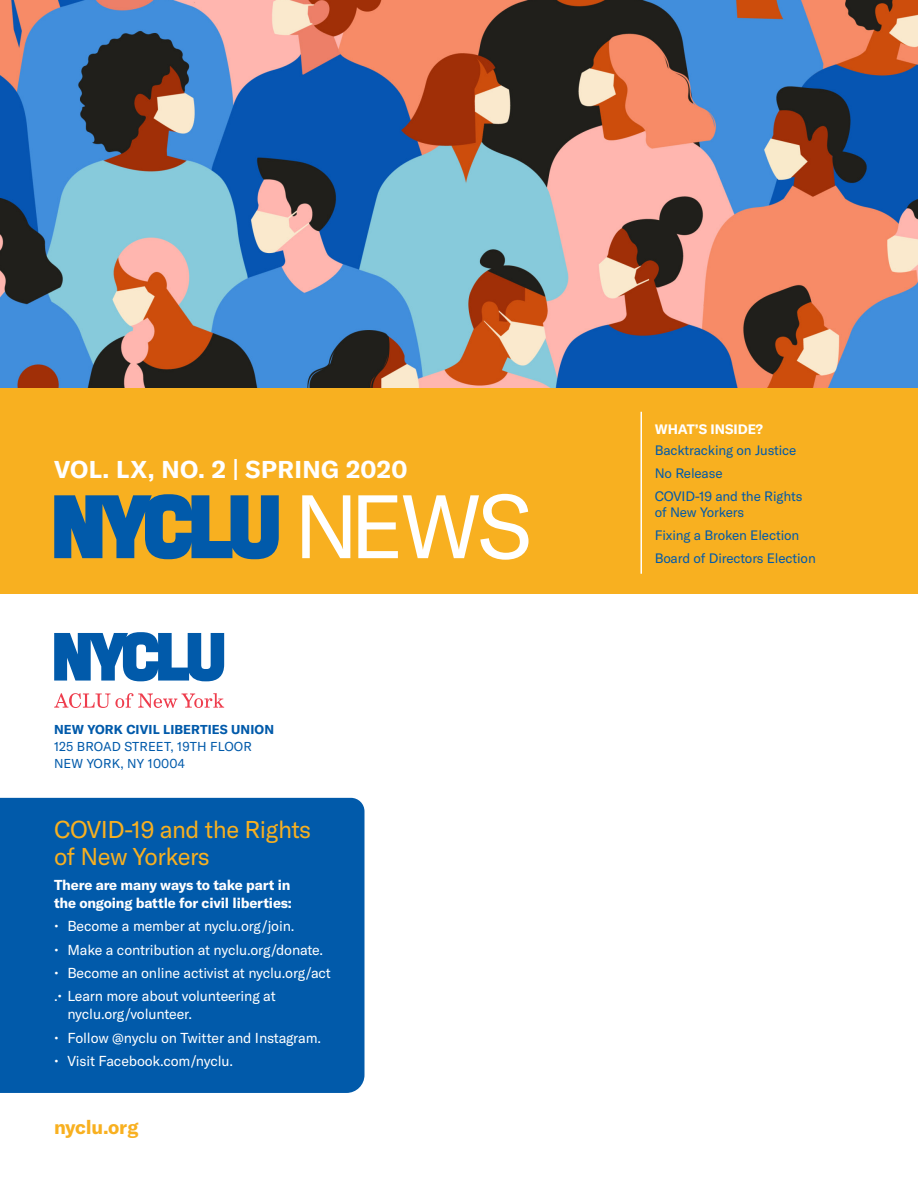
<style>
.page{position:relative;width:918px;height:1188px;background:#fff}
.page>*{position:absolute;margin:0;border:0;box-sizing:border-box;transform-origin:0 0}
.t1{font:88.5px "GT America";color:#fff}
.t2{font:24px/27px "GT America";letter-spacing:-.02em;color:#f8b020}
.t3{font:700 24px "GT America";letter-spacing:.02em;color:#fff}
.t4{font:700 19.5px "GT America";letter-spacing:-.01em;color:#f8b020}
.t5{font:14.25px/18px "GT America";letter-spacing:-.01em;color:#fff}
.t6{font:700 14.25px/18px "GT America";letter-spacing:-.01em;color:#fff}
.t7{font:13.5px/16.5px "GT America";letter-spacing:-.01em;color:#015aaa}
.t8{font:700 13.5px "GT America";color:#fff}
.t9{font:12.75px "GT America";letter-spacing:.01em;color:#015aaa}
.t10{font:700 12.75px "GT America";letter-spacing:.01em;color:#015aaa}
</style>
<div class="page">
<img style="left:0;top:0;width:918px;height:389px">
<div style="left:0;top:389px;width:918px;height:205px;background:#f8b020"></div>
<hr style="left:640px;top:412px;width:2px;height:162px;background:#fff">
<div style="left:0;top:798px;width:364px;height:295px;background:#015aaa"></div>
<svg style="left:54px;top:632px;width:170px;height:49px"></svg>
<svg style="left:54px;top:693px;width:170px;height:15px"></svg>
<svg style="left:54px;top:494px;width:225px;height:65px"></svg>
<p class="t3" style="left:54px;top:455px;width:355px">VOL. LX, NO. 2 | SPRING 2020</p>
<p class="t1" style="left:293px;top:475px;width:240px">NEWS</p>
<p class="t10" style="left:54px;top:721px;width:222px">NEW YORK CIVIL LIBERTIES UNION</p>
<p class="t9" style="left:54px;top:739px;width:199px">125 BROAD STREET, 19TH FLOOR</p>
<p class="t9" style="left:54px;top:756px;width:132px">NEW YORK, NY 10004</p>
<p class="t2" style="left:54px;top:816px;width:259px">COVID-19 and the Rights of New Yorkers</p>
<p class="t6" style="left:54px;top:876px;width:239px">There are many ways to take part in the ongoing battle for civil liberties:</p>
<p class="t5" style="left:54px;top:917px;width:242px">• Become a member at nyclu.org/join.</p>
<p class="t5" style="left:54px;top:941px;width:271px">• Make a contribution at nyclu.org/donate.</p>
<p class="t5" style="left:54px;top:964px;width:278px">• Become an online activist at nyclu.org/act</p>
<p class="t5" style="left:68px;top:987px;width:210px;text-indent:-14px">.• Learn more about volunteering at nyclu.org/volunteer.</p>
<p class="t5" style="left:54px;top:1029px;width:269px">• Follow @nyclu on Twitter and Instagram.</p>
<p class="t5" style="left:54px;top:1052px;width:181px">• Visit Facebook.com/nyclu.</p>
<p class="t4" style="left:54px;top:1115px;width:86px">nyclu.org</p>
<p class="t8" style="left:655px;top:421px;width:110px">WHAT’S INSIDE?</p>
<p class="t7" style="left:655px;top:442px;width:143px">Backtracking on Justice</p>
<p class="t7" style="left:655px;top:465px;width:69px">No Release</p>
<p class="t7" style="left:655px;top:488px;width:149px">COVID-19 and the Rights of New Yorkers</p>
<p class="t7" style="left:655px;top:527px;width:146px">Fixing a Broken Election</p>
<p class="t7" style="left:655px;top:550px;width:163px">Board of Directors Election</p>
</div>
